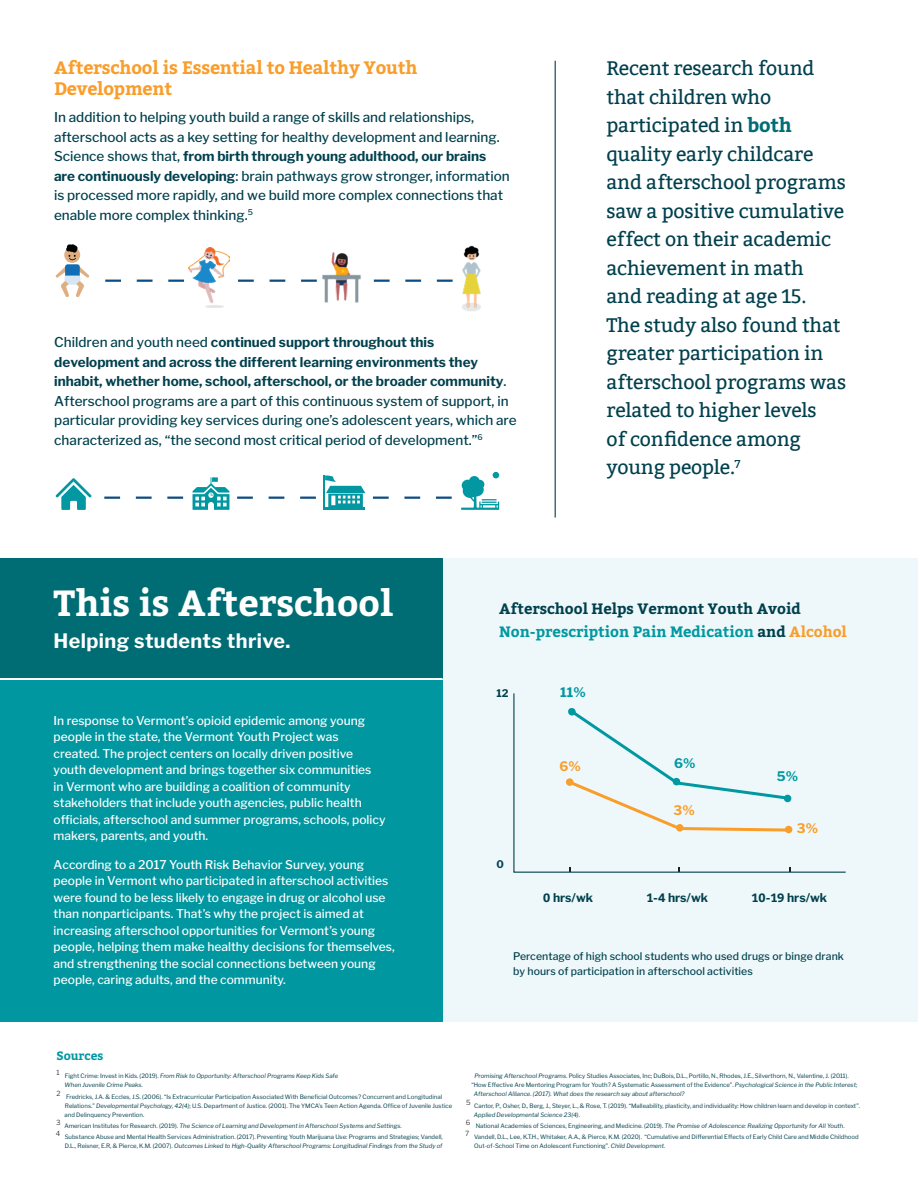
<style>
.page{position:relative;width:918px;height:1188px;background:#fff}
.page>*{position:absolute;margin:0;border:0;box-sizing:border-box;transform-origin:0 0}
.t1{font:700 36.3px "Bitter";color:#fff}
.tagline{font:700 19.8px "Libre Franklin";letter-spacing:.02em;color:#fff}
.Paragraph_Subheading{font:19.5px/28.5px "Bitter";letter-spacing:-.01em;color:#00404d}
.Paragraph_Header{font:700 18px/21.6px "Bitter";letter-spacing:-.01em;color:#f99d2b}
.BODY{font:700 15px/22.5px "Bitter";color:#00404d}
.BODY-2{font:500 13.5px/19.5px "Libre Franklin";color:#00404d}
.BODY-3{font:700 13.2px "Libre Franklin";color:#0098a1}
.BODY-4{font:700 13.2px "Libre Franklin";color:#f99d2b}
.BODY-5{font:500 12px/16.5px "Libre Franklin";color:#fff}
.BODY-6{font:700 12px "Libre Franklin";color:#00404d}
.BODY-7{font:700 12px "Bitter";color:#0297a1}
.BODY-8{font:500 10.5px/15px "Libre Franklin";letter-spacing:.005em;color:#00404d}
.BODY-9{font:700 10.5px "Libre Franklin";color:#00404d}
.t2{font:6px/9px "Libre Franklin";color:#00404d}
.t3{font:italic 6px/9px "Libre Franklin";color:#00404d}
.s1{font-weight:700}
.s2{font-weight:700;color:#006d74}
.s3{color:#0098a1}
.s4{color:#f99d2b}
.s5{font-family:"Bitter"}
.s6{font-style:normal}
.s7{font-style:italic}
</style>
<div class="page">
<div style="left:439px;top:558px;width:479px;height:464px;background:#e9f6f9"></div>
<img style="left:189px;top:248px;width:41px;height:59px">
<img style="left:322px;top:252px;width:39px;height:51px">
<img style="left:462px;top:245px;width:19px;height:66px">
<svg style="left:56px;top:244px;width:33px;height:53px"></svg>
<svg style="left:193px;top:477px;width:36px;height:33px"></svg>
<svg style="left:104px;top:497px;width:79px;height:2px"></svg>
<svg style="left:105px;top:280px;width:79px;height:2px"></svg>
<svg style="left:237px;top:497px;width:79px;height:2px"></svg>
<svg style="left:238px;top:280px;width:79px;height:2px"></svg>
<svg style="left:373px;top:497px;width:79px;height:2px"></svg>
<svg style="left:374px;top:280px;width:79px;height:2px"></svg>
<svg style="left:323px;top:475px;width:42px;height:35px"></svg>
<svg style="left:55px;top:478px;width:37px;height:32px"></svg>
<svg style="left:461px;top:472px;width:38px;height:38px"></svg>
<svg style="left:513px;top:693px;width:333px;height:180px"></svg>
<div style="left:0;top:680px;width:442px;height:342px;background:#0097a0"></div>
<div style="left:0;top:558px;width:442px;height:120px;background:#006d74"></div>
<hr style="left:0;top:678px;width:442px;height:2px;background:#fff">
<hr style="left:555px;top:61px;width:1px;height:457px;background:#00404d">
<div style="left:784px;top:795px;width:7px;height:7px;background:#0098a1;border-radius:50%"></div>
<div style="left:785px;top:826px;width:7px;height:7px;background:#f99d2b;border-radius:50%"></div>
<div style="left:676px;top:824px;width:8px;height:8px;background:#f99d2b;border-radius:50%"></div>
<div style="left:566px;top:778px;width:7px;height:8px;background:#f99d2b;border-radius:50%"></div>
<div style="left:673px;top:778px;width:7px;height:7px;background:#0098a1;border-radius:50%"></div>
<div style="left:568px;top:708px;width:8px;height:8px;background:#0098a1;border-radius:50%"></div>
<p class="Paragraph_Header" style="left:54px;top:57px;width:365px">Afterschool is Essential to Healthy Youth<br>Development</p>
<p class="BODY-2" style="left:54px;top:108px;width:457px">In addition to helping youth build a range of skills and relationships, afterschool acts as a key setting for healthy development and learning.<br>Science shows that, <span class="s1">from birth through young adulthood, our brains are continuously developing</span>: brain pathways grow stronger, information is processed more rapidly, and we build more complex connections that enable more complex thinking.<sup>5</sup></p>
<p class="BODY-2" style="left:54px;top:332px;width:464px">Children and youth need <span class="s1">continued support throughout this development and across the different learning environments they inhabit, whether home, school, afterschool, or the broader community</span>.<br>Afterschool programs are a part of this continuous system of support, in particular providing key services during one’s adolescent years, which are characterized as, “the second most critical period of development.”<sup>6</sup></p>
<p class="Paragraph_Subheading" style="left:607px;top:54px;width:241px">Recent research found that children who participated in <span class="s2">both </span>quality early childcare and afterschool programs saw a positive cumulative effect on their academic achievement in math<br>and reading at age 15.<br>The study also found that greater participation in afterschool programs was related to higher levels<br>of confidence among young people.<sup>7</sup></p>
<p class="t1" style="left:54px;top:581px;width:341px">This is Afterschool</p>
<p class="tagline" style="left:54px;top:629px;width:238px">Helping students thrive.</p>
<p class="BODY-5" style="left:54px;top:712px;width:333px">In response to Vermont’s opioid epidemic among young people in the state, the Vermont Youth Project was created. The project centers on locally driven positive youth development and brings together six communities<br>in Vermont who are building a coalition of community stakeholders that include youth agencies, public health officials, afterschool and summer programs, schools, policy makers, parents, and youth.</p>
<p class="BODY-5" style="left:54px;top:856px;width:343px">According to a 2017 Youth Risk Behavior Survey, young people in Vermont who participated in afterschool activities were found to be less likely to engage in drug or alcohol use than nonparticipants. That’s why the project is aimed at increasing afterschool opportunities for Vermont’s young people, helping them make healthy decisions for themselves, and strengthening the social connections between young people, caring adults, and the community.</p>
<p class="BODY" style="left:499px;top:598px;width:349px">Afterschool Helps Vermont Youth Avoid<br><span class="s3">Non-prescription Pain Medication</span> and <span class="s4">Alcohol</span></p>
<p class="BODY-9" style="left:496px;top:687px;width:14px">12</p>
<p class="BODY-3" style="left:560px;top:685px;width:27px">11%</p>
<p class="BODY-9" style="left:496px;top:858px;width:9px">0</p>
<p class="BODY-4" style="left:559px;top:758px;width:23px">6%</p>
<p class="BODY-6" style="left:543px;top:891px;width:52px"><span class="s5">0</span> hrs/wk</p>
<p class="BODY-3" style="left:674px;top:755px;width:23px">6%</p>
<p class="BODY-4" style="left:674px;top:802px;width:23px">3%</p>
<p class="BODY-3" style="left:777px;top:768px;width:23px">5%</p>
<p class="BODY-4" style="left:797px;top:820px;width:23px">3%</p>
<p class="BODY-6" style="left:647px;top:891px;width:63px"><span class="s5">1-4</span> hrs/wk</p>
<p class="BODY-6" style="left:752px;top:891px;width:77px"><span class="s5">10-19</span> hrs/wk</p>
<p class="BODY-8" style="left:513px;top:948px;width:332px">Percentage of high school students who used drugs or binge drank by hours of participation in afterschool activities</p>
<p class="BODY-7" style="left:56px;top:1049px;width:48px">Sources</p>
<p class="t3" style="left:65px;top:1072px;width:275px;text-indent:-8px"><sup>1</sup> <span class="s6">Fight Crime: Invest in Kids. (2019).</span> From Risk to Opportunity: Afterschool Programs Keep Kids Safe<br>When Juvenile Crime Peaks<span class="s6">.</span></p>
<p class="t2" style="left:65px;top:1092px;width:389px;text-indent:-8px"><sup>2</sup> Fredricks, J.A. &amp; Eccles, J.S. (2006). “Is Extracurricular Participation Associated With Beneficial Outcomes? Concurrent and Longitudinal<br>Relations.” <span class="s7">Developmental Psychology, 42(4)</span>; U.S. Department of Justice. (2001). The YMCA’s Teen Action Agenda. Office of Juvenile Justice and Delinquency Prevention.</p>
<p class="t3" style="left:56px;top:1121px;width:347px"><sup>3</sup> <span class="s6">American Institutes for Research. (2019).</span> The Science of Learning and Development in Afterschool Systems and Settings<span class="s6">.</span></p>
<p class="t2" style="left:56px;top:1133px;width:388px;text-align:right"><sup>4</sup> Substance Abuse and Mental Health Services Administration. (2017). Preventing Youth Marijuana Use: Programs and Strategies; Vandell,<br>D.L., Reisner, E.R, &amp; Pierce, K.M. (2007). <span class="s7">Outcomes Linked to High-Quality Afterschool Programs: Longitudinal Findings from the Study of</span></p>
<p class="t2" style="left:474px;top:1072px;width:376px"><span class="s7">Promising Afterschool Programs</span>. Policy Studies Associates, Inc; DuBois, D.L., Portillo, N., Rhodes, J.E., Silverthorn, N., Valentine, J. (2011).</p>
<p class="t2" style="left:471px;top:1081px;width:387px">“How Effective Are Mentoring Program for Youth? A Systematic Assessment of the Evidence”. <span class="s7">Psychological Science in the Public Interest;</span></p>
<p class="t3" style="left:474px;top:1090px;width:212px">Afterschool Alliance. (2017). What does the research say about afterschool?</p>
<p class="t2" style="left:474px;top:1101px;width:388px;text-indent:-8px"><sup>5</sup> Cantor, P., Osher, D., Berg, J., Steyer, L., &amp; Rose, T. (2019). “Malleability, plasticity, and individuality: How children learn and develop in context”.<br><span class="s7">Applied Developmental Science 23(4)</span>.</p>
<p class="t2" style="left:466px;top:1121px;width:380px"><sup>6</sup> National Academies of Sciences, Engineering, and Medicine. (2019). <span class="s7">The Promise of Adolescence: Realizing Opportunity for All Youth</span>.</p>
<p class="t2" style="left:474px;top:1133px;width:386px;text-indent:-9px"><sup>7</sup> Vandell, D.L., Lee, K.T.H., Whitaker, A.A., &amp; Pierce, K.M. (2020). “Cumulative and Differential Effects of Early Child Care and Middle Childhood<br>Out-of-School Time on Adolescent Functioning”. <span class="s7">Child Development.</span></p>
</div>
